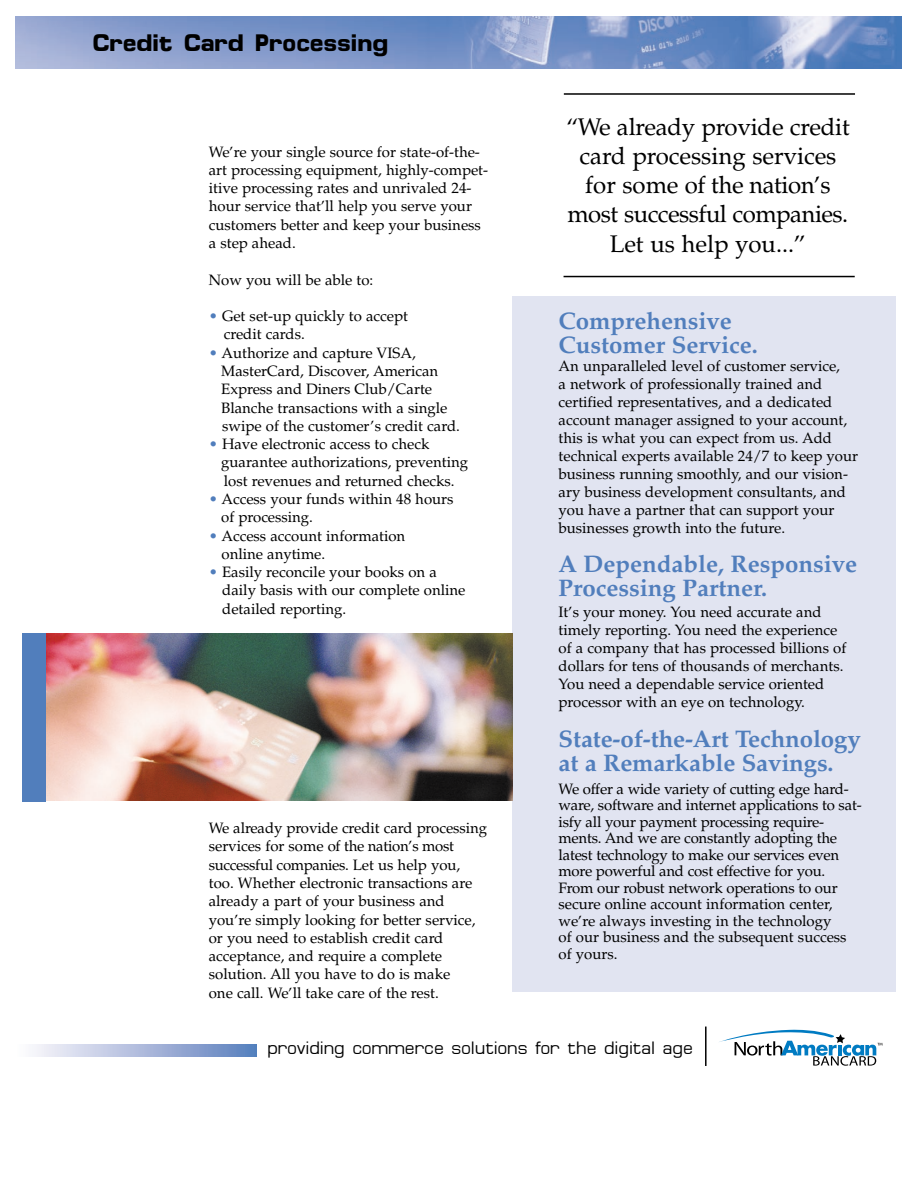
<style>
.page{position:relative;width:918px;height:1188px;background:#fff}
.page>*{position:absolute;margin:0;border:0;box-sizing:border-box;transform-origin:0 0}
.t1{font:700 24px/24px "Palatino";color:#517ebc}
.t2{font:24px/29.2px "Palatino";letter-spacing:-.01em;color:#000;text-align:center}
.t3{font:700 24px "Micro FLF";color:#000}
.t4{font:18px "Micro FLF";color:#000}
.t5{font:15px/18.3px "Palatino";color:#000}
.s1{color:#517ebc}
</style>
<div class="page">
<div style="left:512px;top:296px;width:384px;height:696px;background:#e1e4f1"></div>
<img style="left:15px;top:16px;width:887px;height:53px">
<hr style="left:564px;top:93px;width:291px;height:2px;background:#000">
<hr style="left:564px;top:276px;width:291px;height:1px;background:#000">
<img style="left:46px;top:633px;width:466px;height:168px">
<div style="left:22px;top:633px;width:24px;height:168px;background:#517ebc"></div>
<svg style="left:35px;top:1044px;width:222px;height:13px;background:#a8b8db"></svg>
<svg style="left:719px;top:1029px;width:163px;height:37px"></svg>
<hr style="left:705px;top:1027px;width:2px;height:39px;background:#000">
<h1 class="t3" style="left:93px;top:34px;width:297px">Credit Card Processing</h1>
<p class="t5" style="left:209px;top:144px;width:281px">We’re your single source for state-of-the&shy;art processing equipment, highly-compet&shy;itive processing rates and unrivaled 24- hour service that’ll help you serve your customers better and keep your business a step ahead.</p>
<p class="t5" style="left:209px;top:272px;width:166px">Now you will be able to:</p>
<p class="t5" style="left:224px;top:309px;width:186px;text-indent:-15px"><span class="s1">•</span> Get set-up quickly to accept credit cards.</p>
<p class="t5" style="left:221px;top:345px;width:240px;text-indent:-12px"><span class="s1">•</span> Authorize and capture VISA, MasterCard, Discover, American Express and Diners Club/Carte Blanche transactions with a single swipe of the customer’s credit card.</p>
<p class="t5" style="left:221px;top:437px;width:248px;text-indent:-12px"><span class="s1">•</span> Have electronic access to check guarantee authorizations, preventing lost revenues and returned checks.</p>
<p class="t5" style="left:221px;top:491px;width:234px;text-indent:-12px"><span class="s1">•</span> Access your funds within 48 hours of processing.</p>
<p class="t5" style="left:222px;top:528px;width:185px;text-indent:-13px"><span class="s1">•</span> Access account information online anytime.</p>
<p class="t5" style="left:222px;top:565px;width:245px;text-indent:-14px"><span class="s1">•</span> Easily reconcile your books on a daily basis with our complete online detailed reporting.</p>
<p class="t5" style="left:209px;top:821px;width:280px">We already provide credit card processing services for some of the nation’s most successful companies. Let us help you, too. Whether electronic transactions are already a part of your business and you’re simply looking for better service, or you need to establish credit card acceptance, and require a complete solution. All you have to do is make<br>one call. We’ll take care of the rest.</p>
<h1 class="t2" style="left:566px;top:114px;width:285px">“We already provide credit card processing services for some of the nation’s most successful companies.<br>Let us help you...”</h1>
<h1 class="t1" style="left:559px;top:312px;width:201px">Comprehensive<br>Customer Service.</h1>
<p class="t5" style="left:559px;top:359px;width:301px">An unparalleled level of customer service,<br>a network of professionally trained and certified representatives, and a dedicated account manager assigned to your account, this is what you can expect from us. Add technical experts available 24/7 to keep your business running smoothly, and our vision&shy;ary business development consultants, and you have a partner that can support your businesses growth into the future.</p>
<h1 class="t1" style="left:559px;top:555px;width:300px">A Dependable, Responsive<br>Processing Partner.</h1>
<p class="t5" style="left:559px;top:605px;width:289px">It’s your money. You need accurate and timely reporting. You need the experience of a company that has processed billions of dollars for tens of thousands of merchants.<br>You need a dependable service oriented processor with an eye on technology.</p>
<h1 class="t1" style="left:559px;top:730px;width:304px">State-of-the-Art Technology at a Remarkable Savings.</h1>
<p class="t5" style="left:559px;top:782px;width:305px;line-height:16.5px">We offer a wide variety of cutting edge hard&shy;ware, software and internet applications to sat&shy;isfy all your payment processing require&shy;ments. And we are constantly adopting the latest technology to make our services even more powerful and cost effective for you.<br>From our robust network operations to our secure online account information center, we’re always investing in the technology<br>of our business and the subsequent success of yours.</p>
<p class="t4" style="left:267px;top:1042px;width:427px">providing commerce solutions for the digital age</p>
</div>
